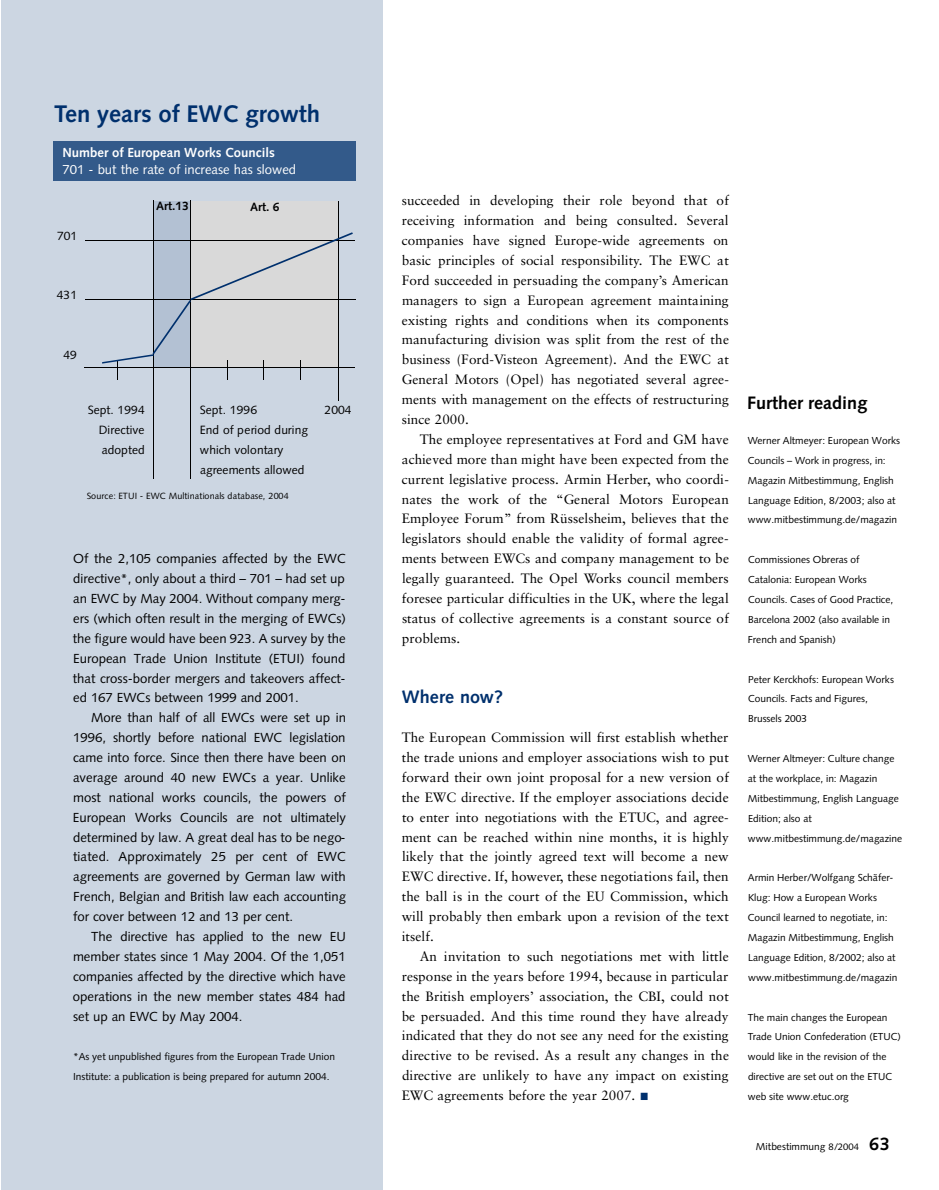
<style>
.page{position:relative;width:939px;height:1190px;background:#fff}
.page>*{position:absolute;margin:0;border:0;box-sizing:border-box;transform-origin:0 0}
.t1{font:700 24px "Syntax";color:#00306d}
.t2{font:700 18px "Syntax";color:#000}
.t3{font:700 18px "Syntax";color:#00306d}
.t4{font:13.5px/19.8px "Sabon";color:#000;text-align:justify}
.t5{font:13.2px/19.8px "Syntax";color:#000;text-align:justify}
.t6{font:13.2px "Syntax";color:#fff}
.t7{font:700 13.2px "Syntax";color:#fff}
.t8{font:12px/19.8px "Syntax";color:#000}
.t9{font:700 12px "Syntax";color:#000}
.t10{font:10.2px/19.8px "Syntax";color:#000}
.t11{font:9px "Syntax";color:#000}
.s1{font-family:"Textzeichen ABC";color:#00306d}
.s2{font-size:9.45px}
.s3{font-weight:700;font-size:18px}
</style>
<div class="page">
<div style="left:1px;top:0;width:381px;height:1189px;background:#ccd6e2"></div>
<div style="left:153px;top:201px;width:39px;height:167px;background:#b3c1d3"></div>
<div style="left:191px;top:201px;width:147px;height:167px;background:#d9d9d9"></div>
<hr style="left:84px;top:367px;width:271px;height:1px;background:#000">
<hr style="left:153px;top:201px;width:1px;height:278px;background:#000">
<hr style="left:85px;top:299px;width:270px;height:1px;background:#000">
<hr style="left:85px;top:240px;width:270px;height:1px;background:#000">
<hr style="left:338px;top:201px;width:1px;height:199px;background:#000">
<hr style="left:190px;top:201px;width:1px;height:278px;background:#000">
<svg style="left:102px;top:232px;width:251px;height:148px"></svg>
<div style="left:54px;top:141px;width:302px;height:39px;background:#335a8a"></div>
<h1 class="t1" style="left:54px;top:104px;width:267px">Ten years of EWC growth</h1>
<p class="t7" style="left:62px;top:147px;width:214px">Number of European Works Councils</p>
<p class="t6" style="left:63px;top:164px;width:235px">701 - but the rate of increase has slowed</p>
<p class="t8" style="left:57px;top:227px;width:22px">7 0 1</p>
<p class="t8" style="left:57px;top:286px;width:22px">4 3 1</p>
<p class="t9" style="left:156px;top:201px;width:34px">Art.13</p>
<p class="t9" style="left:250px;top:202px;width:31px">Art. 6</p>
<p class="t8" style="left:63px;top:346px;width:15px">4 9</p>
<p class="t8" style="left:88px;top:401px;width:58px">Sept. 1994</p>
<p class="t8" style="left:200px;top:401px;width:59px">Sept. 1996</p>
<p class="t8" style="left:324px;top:401px;width:28px">2 0 0 4</p>
<p class="t8" style="left:99px;top:421px;width:47px">D i rective</p>
<p class="t8" style="left:200px;top:421px;width:110px">End of period during</p>
<p class="t8" style="left:102px;top:441px;width:45px">a d o p t e d</p>
<p class="t8" style="left:200px;top:441px;width:106px">which volontary<br>a g reements allowed</p>
<p class="t11" style="left:87px;top:492px;width:203px">S o u rce: ETUI - EWC Multinationals database, 2004</p>
<p class="t5" style="left:73px;top:550px;width:274px">Of the 2,105 companies affected by the EWC directive*, only about a third – 701 – had set up an EWC by May 2004. Without company merg&shy;ers (which often result in the merging of EWCs) the figure would have been 923. A survey by the European Trade Union Institute (ETUI) found that cross-border mergers and takeovers affect&shy;ed 167 EWCs between 1999 and 2001.</p>
<p class="t5" style="left:73px;top:709px;width:274px;text-indent:18px">More than half of all EWCs were set up in 1996, shortly before national EWC legislation came into force. Since then there have been on average around 40 new EWCs a year. Unlike most national works councils, the powers of European Works Councils are not ultimately determined by law. A great deal has to be nego&shy;tiated. Approximately 25 per cent of EWC agreements are governed by German law with French, Belgian and British law each accounting for cover between 12 and 13 per cent.</p>
<p class="t5" style="left:73px;top:927px;width:274px;text-indent:18px">The directive has applied to the new EU member states since 1 May 2004. Of the 1,051 companies affected by the directive which have operations in the new member states 484 had set up an EWC by May 2004.</p>
<p class="t10" style="left:73px;top:1047px;width:263px">*As yet unpublished figures from the European Trade Union<br>Institute: a publication is being prepared for autumn 2004.</p>
<p class="t4" style="left:401px;top:192px;width:328px">succeeded in developing their role beyond that of receiving information and being consulted. Several companies have signed Europe-wide agreements on basic principles of social re s p o n s i b i l i t y. The EWC at F o rd succeeded in persuading the company’s American managers to sign a European agreement maintaining existing rights and conditions when its components manufacturing division was split from the rest of the business (Ford - Visteon Agreement). And the EWC at General Motors (Opel) has negotiated several agre e&shy;ments with management on the effects of re s t ru c t u r i n g since 2000.</p>
<p class="t4" style="left:401px;top:430px;width:329px;text-indent:18px">The employee re p resentatives at Ford and GM have achieved more than might have been expected from the c u rrent legislative process. Armin Herber, who coord i&shy;nates the work of the “General Motors Euro p e a n Employee Forum” from Rüsselsheim, believes that the legislators should enable the validity of formal agre e&shy;ments between EWCs and company management to be legally guaranteed. The Opel Works council members f o resee particular difficulties in the UK, where the legal status of collective agreements is a constant source of p ro b l e m s .</p>
<h2 class="t3" style="left:401px;top:689px;width:103px">W h e re now?</h2>
<p class="t4" style="left:401px;top:728px;width:328px">The European Commission will first establish whether the trade unions and employer associations wish to put f o rw a rd their own joint proposal for a new version of the EWC directive. If the employer associations decide to enter into negotiations with the ETUC, and agre e&shy;ment can be reached within nine months, it is highly likely that the jointly agreed text will become a new EWC directive. If, however, these negotiations fail, then the ball is in the court of the EU Commission, which will probably then embark upon a revision of the text i t s e l f .</p>
<p class="t4" style="left:401px;top:947px;width:329px;text-indent:18px">An invitation to such negotiations met with little response in the years before 1994, because in part i c u l a r the British employers’ association, the CBI, could not be persuaded. And this time round they have alre a d y indicated that they do not see any need for the existing d i rective to be revised. As a result any changes in the d i rective are unlikely to have any impact on existing EWC agreements before the year 2007. <span class="s1">c</span></p>
<h2 class="t2" style="left:746px;top:395px;width:122px">Further reading</h2>
<p class="t10" style="left:747px;top:431px;width:154px">Werner Altmeyer: European Works Councils – Work in progress, in:<br>Magazin Mitbestimmung, English Language Edition, 8/2003; also at www.mitbestimmung.de/magazin</p>
<p class="t10" style="left:747px;top:551px;width:147px">Commissiones Obreras of<br>Catalonia: European Works<br>Councils. Cases of Good Practice,<br>Barcelona 2002 (also available in<br>French and Spanish)</p>
<p class="t10" style="left:747px;top:670px;width:147px">Peter Kerckhofs: European Works<br>Councils. Facts and Figures,<br>Brussels 2003</p>
<p class="t10" style="left:747px;top:749px;width:156px">Werner Altmeyer: Culture change at the workplace, in: Magazin<br>Mitbestimmung, English Language<br>Edition; also at www.mitbestimmung.de/magazine</p>
<p class="t10" style="left:747px;top:869px;width:151px">Armin Herber/Wolfgang Schäfer-<br>Klug: How a European Works<br>Council learned to negotiate, in:<br>Magazin Mitbestimmung, English<br>Language Edition, 8/2002; also at www.mitbestimmung.de/magazin</p>
<p class="t10" style="left:747px;top:1008px;width:154px">The main changes the European<br>Trade Union Confederation (ETUC) would like in the revision of the directive are set out on the ETUC web site www.etuc.org</p>
<p class="t10" style="left:755px;top:1137px;width:135px">Mitbestimmung <span class="s2">8/2004</span> <span class="s3">6 3</span></p>
</div>
